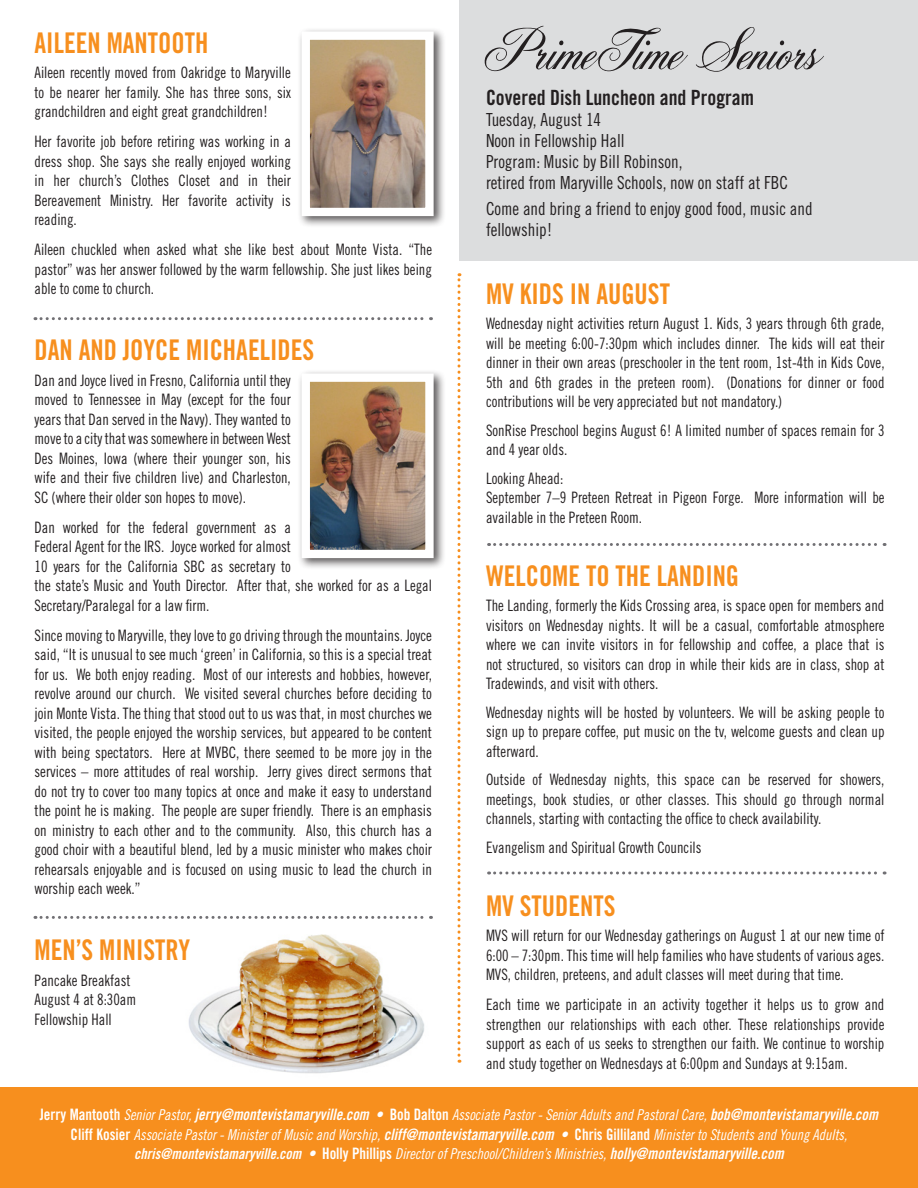
<style>
.page{position:relative;width:918px;height:1188px;background:#fff}
.page>*{position:absolute;margin:0;border:0;box-sizing:border-box;transform-origin:0 0}
.body_copy{font:64.5px "OPTI York Script";color:#231f20}
.body_copy-2{font:28.5px "Trade Gothic LT Std Bd Cn 20";color:#f78f1e;scale:.93 1}
.body_copy-3{font:21px "Trade Gothic LT Std Bd Cn 20";color:#231f20;scale:.95 1}
.body_copy-4{font:18px/21px "Trade Gothic LT Std Cn 18";color:#231f20;scale:.95 1}
.body_copy-5{font:15.75px/19.5px "Trade Gothic LT Std Cn 18";color:#231f20;text-align:justify;scale:.93 1}
.body_copy-6{font:15.75px/19.5px "Trade Gothic LT Std Cn 18";color:#231f20;text-align:justify;scale:.94 1}
.body_copy-7{font:15px "Trade Gothic LT Std Cn 18 Obl";color:#fff;scale:.95 1}
.s1{font-family:"Trade Gothic LT Std Bd Cn 20";font-size:15.75px}
.s2{font-family:"Trade Gothic LT Std Bd Cn 20 Obl";font-size:15.75px}
.s3{font-size:15.75px}
.s4{font-family:"Trade Gothic LT Std Bd Cn 20 Obl"}
</style>
<div class="page">
<img style="left:181px;top:917px;width:264px;height:171px">
<div style="left:0;top:1088px;width:918px;height:100px;background:#f78f1e"></div>
<div style="left:459px;top:0;width:459px;height:260px;background:#dcddde"></div>
<svg style="left:458px;top:273px;width:2px;height:790px"></svg>
<svg style="left:35px;top:317px;width:396px;height:3px"></svg>
<svg style="left:489px;top:543px;width:396px;height:3px"></svg>
<svg style="left:489px;top:872px;width:396px;height:2px"></svg>
<svg style="left:35px;top:916px;width:396px;height:3px"></svg>
<div style="left:297px;top:27px;width:149px;height:201px;background:#231f20;opacity:.75"></div>
<img style="left:311px;top:41px;width:114px;height:166px">
<div style="left:302px;top:32px;width:132px;height:184px;border:8px solid #fff"></div>
<div style="left:297px;top:369px;width:149px;height:201px;background:#231f20;opacity:.75"></div>
<img style="left:311px;top:382px;width:114px;height:167px">
<div style="left:302px;top:373px;width:132px;height:185px;border:8px solid #fff"></div>
<p class="body_copy-2" style="left:35px;top:26px;width:188px">AILEEN MANTOOTH</p>
<p class="body_copy-5" style="left:35px;top:63px;width:277px">Aileen recently moved from Oakridge to Maryville to be nearer her family. She has three sons, six grandchildren and eight great grandchildren!</p>
<p class="body_copy-5" style="left:35px;top:132px;width:277px">Her favorite job before retiring was working in a dress shop. She says she really enjoyed working in her church’s Clothes Closet and in their Bereavement Ministry. Her favorite activity is reading.</p>
<p class="body_copy-5" style="left:35px;top:240px;width:429px">Aileen chuckled when asked what she like best about Monte Vista. “The pastor” was her answer followed by the warm fellowship. She just likes being able to come to church.</p>
<p class="body_copy-2" style="left:35px;top:333px;width:302px">DAN AND JOYCE MICHAELIDES</p>
<p class="body_copy-5" style="left:35px;top:370px;width:277px">Dan and Joyce lived in Fresno, California until they moved to Tennessee in May (except for the four years that Dan served in the Navy). They wanted to move to a city that was somewhere in between West Des Moines, Iowa (where their younger son, his wife and their five children live) and Charleston, SC (where their older son hopes to move).</p>
<p class="body_copy-5" style="left:35px;top:517px;width:429px;text-align:left">Dan worked for the federal government as a<br>Federal Agent for the IRS. Joyce worked for almost<br>10 years for the California SBC as secretary to<br>the state’s Music and Youth Director. After that, she worked for as a Legal Secretary/Paralegal for a law firm.</p>
<p class="body_copy-6" style="left:35px;top:625px;width:424px">Since moving to Maryville, they love to go driving through the mountains. Joyce said, “It is unusual to see much ‘green’ in California, so this is a special treat for us. We both enjoy reading. Most of our interests and hobbies, however, revolve around our church. We visited several churches before deciding to join Monte Vista. The thing that stood out to us was that, in most churches we visited, the people enjoyed the worship services, but appeared to be content with being spectators. Here at MVBC, there seemed to be more joy in the services – more attitudes of real worship. Jerry gives direct sermons that do not try to cover too many topics at once and make it easy to understand the point he is making. The people are super friendly. There is an emphasis on ministry to each other and to the community. Also, this church has a good choir with a beautiful blend, led by a music minister who makes choir rehearsals enjoyable and is focused on using music to lead the church in worship each week.”</p>
<p class="body_copy-2" style="left:35px;top:933px;width:169px">MEN’S MINISTRY</p>
<p class="body_copy-5" style="left:35px;top:970px;width:105px">Pancake Breakfast</p>
<p class="body_copy-5" style="left:35px;top:990px;width:111px">August 4 at 8:30am</p>
<p class="body_copy-5" style="left:35px;top:1009px;width:85px">Fellowship Hall</p>
<p class="body_copy" style="left:488px;top:13px;width:339px">PrimeTime Seniors</p>
<p class="body_copy-3" style="left:486px;top:85px;width:284px">Covered Dish Luncheon and Program</p>
<p class="body_copy-4" style="left:486px;top:109px;width:123px">Tuesday, August 14</p>
<p class="body_copy-4" style="left:486px;top:130px;width:147px">Noon in Fellowship Hall</p>
<p class="body_copy-4" style="left:486px;top:151px;width:208px">Program: Music by Bill Robinson,</p>
<p class="body_copy-4" style="left:486px;top:172px;width:319px">retired from Maryville Schools, now on staff at FBC</p>
<p class="body_copy-4" style="left:486px;top:197px;width:345px">Come and bring a friend to enjoy good food, music and fellowship!</p>
<p class="body_copy-2" style="left:486px;top:276px;width:199px">MV KIDS IN AUGUST</p>
<p class="body_copy-5" style="left:486px;top:314px;width:430px">Wednesday night activities return August 1. Kids, 3 years through 6th grade, will be meeting 6:00-7:30pm which includes dinner. The kids will eat their dinner in their own areas (preschooler in the tent room, 1st-4th in Kids Cove, 5th and 6th grades in the preteen room). (Donations for dinner or food contributions will be very appreciated but not mandatory.)</p>
<p class="body_copy-5" style="left:486px;top:420px;width:430px">SonRise Preschool begins August 6! A limited number of spaces remain for 3 and 4 year olds.</p>
<p class="body_copy-5" style="left:486px;top:468px;width:85px">Looking Ahead:</p>
<p class="body_copy-5" style="left:486px;top:488px;width:430px">September 7–9 Preteen Retreat in Pigeon Forge. More information will be available in the Preteen Room.</p>
<p class="body_copy-2" style="left:486px;top:558px;width:274px">WELCOME TO THE LANDING</p>
<p class="body_copy-5" style="left:486px;top:596px;width:430px">The Landing, formerly the Kids Crossing area, is space open for members and visitors on Wednesday nights. It will be a casual, comfortable atmosphere where we can invite visitors in for fellowship and coffee, a place that is not structured, so visitors can drop in while their kids are in class, shop at Tradewinds, and visit with others.</p>
<p class="body_copy-5" style="left:486px;top:702px;width:430px">Wednesday nights will be hosted by volunteers. We will be asking people to sign up to prepare coffee, put music on the tv, welcome guests and clean up afterward.</p>
<p class="body_copy-5" style="left:486px;top:770px;width:430px">Outside of Wednesday nights, this space can be reserved for showers, meetings, book studies, or other classes. This should go through normal channels, starting with contacting the office to check availability.</p>
<p class="body_copy-5" style="left:486px;top:837px;width:233px">Evangelism and Spiritual Growth Councils</p>
<p class="body_copy-2" style="left:486px;top:888px;width:141px">MV STUDENTS</p>
<p class="body_copy-5" style="left:486px;top:926px;width:430px">MVS will return for our Wednesday gatherings on August 1 at our new time of 6:00 – 7:30pm. This time will help families who have students of various ages.<br>MVS, children, preteens, and adult classes will meet during that time.</p>
<p class="body_copy-5" style="left:486px;top:995px;width:430px">Each time we participate in an activity together it helps us to grow and strengthen our relationships with each other. These relationships provide support as each of us seeks to strengthen our faith. We continue to worship and study together on Wednesdays at 6:00pm and Sundays at 9:15am.</p>
<p class="body_copy-7" style="left:40px;top:1106px;width:884px"><span class="s1">Jerry Mantooth</span> Senior Pastor, <span class="s2">jerry@montevistamaryville.com •</span> <span class="s1">Bob Dalton</span> Associate Pastor - Senior Adults and Pastoral Care, <span class="s2">bob@montevistamaryville.com</span></p>
<p class="body_copy-7" style="left:71px;top:1125px;width:819px"><span class="s1">Cliff Kosier</span> Associate Pastor - Minister of Music and Worship<span class="s3">,</span> <span class="s2">cliff@montevistamaryville.com •</span> <span class="s1">Chris Gilliland</span> Minister to Students and Young Adults,</p>
<p class="body_copy-7" style="left:134px;top:1145px;width:685px"><span class="s4">chris@montevistamaryville.com</span> <span class="s2">•</span> <span class="s1">Holly Phillips</span> Director of Preschool/Children’s Ministries<span class="s3">,</span> <span class="s2">holly@montevistamaryville.com</span></p>
</div>
